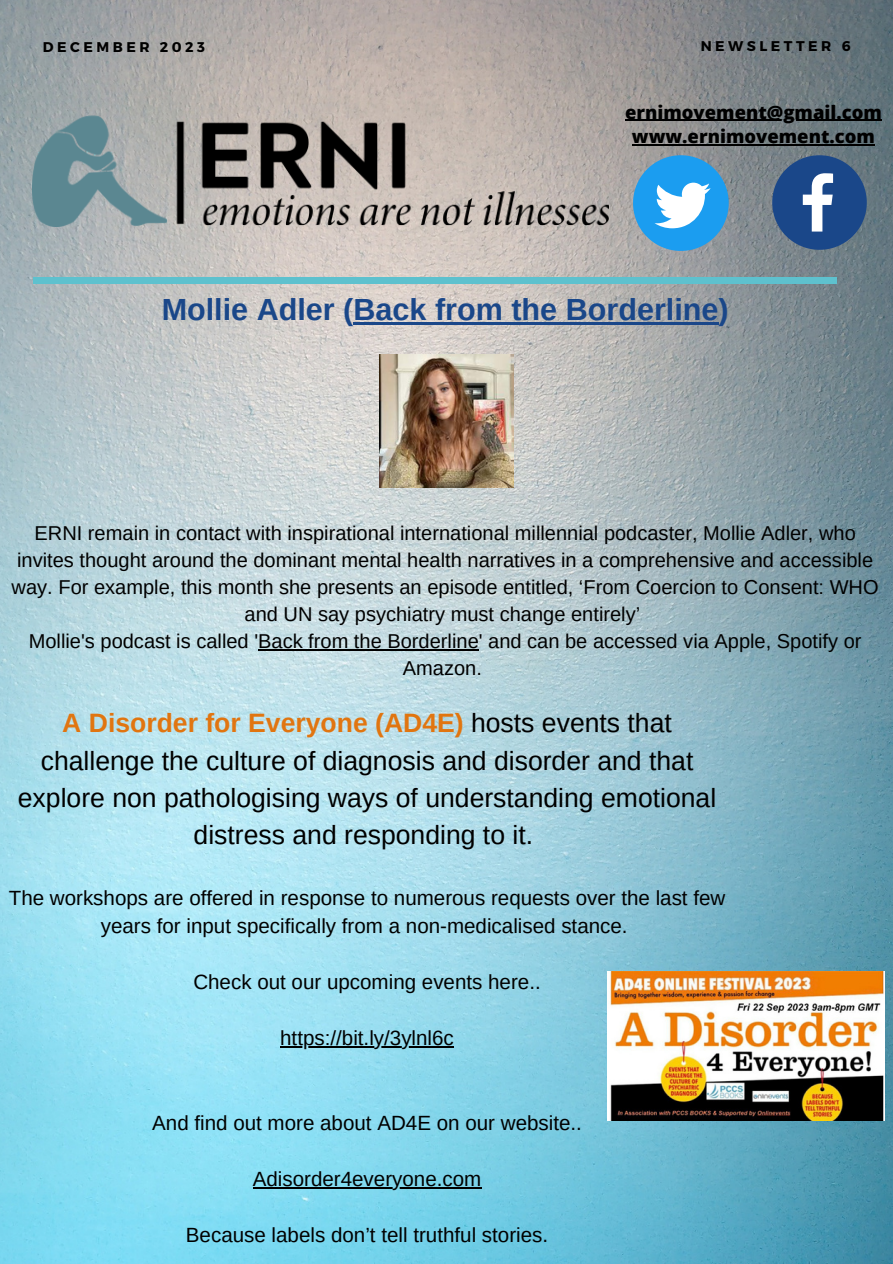
<style>
.page{position:relative;width:893px;height:1264px;background:#fff}
.page>*{position:absolute;margin:0;border:0;box-sizing:border-box;transform-origin:0 0}
.t1{font:700 30.6px "Arimo";color:#1a4789}
.t2{font:26.55px/37.2px "Arimo";color:#000;text-align:center}
.t3{font:20.55px/28.2px "Arimo";color:#000;text-align:center}
.t4{font:20.1px/27px "Arimo";color:#000;text-align:center}
.t5{font:800 18.45px "Open Sans";color:#000}
.t6{font:700 14.1px "Montserrat";letter-spacing:.25em;color:#000}
.s1{font-weight:700;color:#e17510}
</style>
<div class="page">
<img style="left:0;top:0;width:892px;height:1263px">
<div style="left:33px;top:277px;width:803px;height:6px;background:#5ec1ce"></div>
<svg style="left:772px;top:155px;width:94px;height:95px;background:#446594"></svg>
<svg style="left:633px;top:155px;width:95px;height:96px"></svg>
<img style="left:33px;top:116px;width:575px;height:110px">
<img style="left:380px;top:354px;width:134px;height:134px">
<img style="left:607px;top:971px;width:277px;height:149px">
<hr style="left:625px;top:120px;width:256px;height:1px;background:#000">
<hr style="left:632px;top:144px;width:242px;height:2px;background:#000">
<hr style="left:353px;top:322px;width:365px;height:2px;background:#1a4789">
<hr style="left:258px;top:649px;width:221px;height:1px;background:#000">
<hr style="left:280px;top:1046px;width:174px;height:1px;background:#000">
<hr style="left:253px;top:1187px;width:228px;height:1px;background:#000">
<p class="t6" style="left:43px;top:38px;width:164px">DECEMBER 2023</p>
<p class="t6" style="left:700px;top:37px;width:151px">NEWSLETTER 6</p>
<p class="t5" style="left:625px;top:99px;width:258px">ernimovement@gmail.com</p>
<p class="t5" style="left:632px;top:124px;width:244px">www.ernimovement.com</p>
<p class="t1" style="left:162px;top:292px;width:568px">Mollie Adler (Back from the Borderline)</p>
<p class="t4" style="left:12px;top:520px;width:868px">ERNI remain in contact with inspirational international millennial podcaster, Mollie Adler, who invites thought around the dominant mental health narratives in a comprehensive and accessible way. For example, this month she presents an episode entitled, ‘From Coercion to Consent: WHO and UN say psychiatry must change entirely’</p>
<p class="t4" style="left:29px;top:628px;width:834px">Mollie's podcast is called 'Back from the Borderline' and can be accessed via Apple, Spotify or<br>Amazon.</p>
<p class="t2" style="left:18px;top:704px;width:699px"><span class="s1">A Disorder for Everyone (AD4E)</span> hosts events that challenge the culture of diagnosis and disorder and that explore non pathologising ways of understanding emotional distress and responding to it.</p>
<p class="t3" style="left:9px;top:883px;width:718px">The workshops are offered in response to numerous requests over the last few years for input specifically from a non-medicalised stance.</p>
<p class="t3" style="left:193px;top:967px;width:349px">Check out our upcoming events here..</p>
<p class="t3" style="left:280px;top:1024px;width:175px">https://bit.ly/3ylnl6c</p>
<p class="t3" style="left:152px;top:1108px;width:431px">And find out more about AD4E on our website..</p>
<p class="t3" style="left:253px;top:1164px;width:230px">Adisorder4everyone.com</p>
<p class="t3" style="left:186px;top:1220px;width:364px">Because labels don’t tell truthful stories.</p>
</div>
